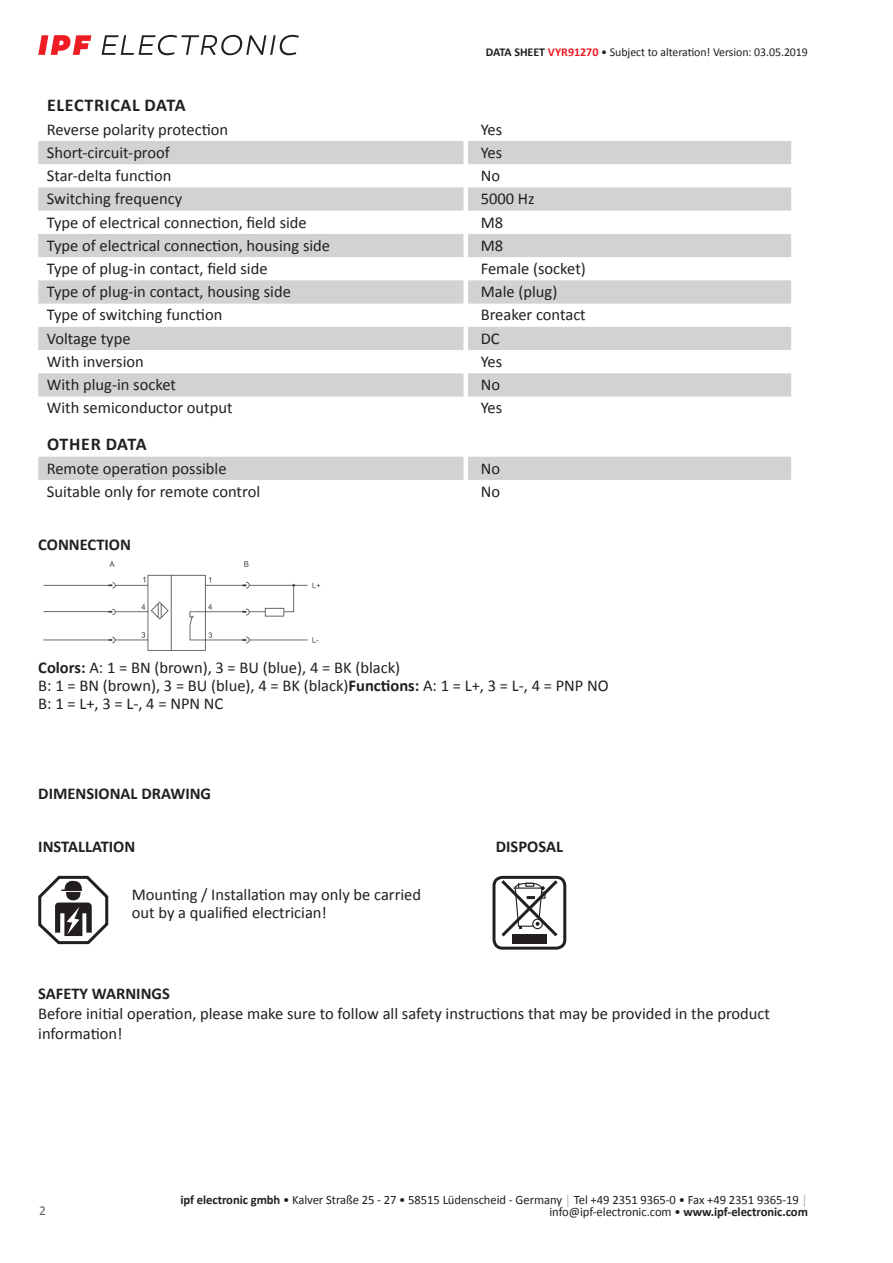
<style>
.page{position:relative;width:893px;height:1263px;background:#fff}
.page>*{position:absolute;margin:0;border:0;box-sizing:border-box;transform-origin:0 0}
.t1{font:700 18px "Calibri";letter-spacing:.04em;color:#231f20}
.t2{font:700 18px "Calibri";letter-spacing:.015em;color:#231f20}
.t3{font:16.5px/18px "Calibri";color:#231f20}
.t4{font:700 16.5px "Calibri";color:#231f20}
.t5{font:13.5px "Calibri";color:#636366}
.t6{font:12.75px/12.6px "Calibri";letter-spacing:-.005em;color:#231f20;text-align:right}
.t7{font:12px "Calibri";letter-spacing:-.005em;color:#231f20}
.s1{font-weight:700}
.s2{font-weight:700;color:#ee1d23}
.s3{color:#a8a9ad}
</style>
<div class="page">
<svg style="left:102px;top:35px;width:197px;height:20px"></svg>
<svg style="left:38px;top:35px;width:53px;height:20px"></svg>
<svg style="left:38px;top:141px;width:753px;height:255px;fill:#d1d2d4"></svg>
<div style="left:38px;top:457px;width:753px;height:23px;background:#d1d2d4"></div>
<img style="left:43px;top:561px;width:278px;height:90px">
<svg style="left:38px;top:875px;width:71px;height:70px"></svg>
<div style="left:492px;top:876px;width:74px;height:74px;border:3px solid #231f20;border-radius:9px"></div>
<div style="left:512px;top:935px;width:35px;height:9px;background:#231f20"></div>
<svg style="left:498px;top:877px;width:63px;height:60px"></svg>
<p class="t7" style="left:486px;top:44px;width:324px"><span class="s1">DATA SHEET</span> <span class="s2">VYR91270</span> • Subject to alteration! Version: 03.05.2019</p>
<p class="t1" style="left:47px;top:93px;width:140px">ELECTRICAL DATA</p>
<p class="t3" style="left:47px;top:120px;width:183px">Reverse polarity protection</p>
<p class="t3" style="left:481px;top:120px;width:23px">Yes</p>
<p class="t3" style="left:47px;top:143px;width:125px">Short-circuit-proof</p>
<p class="t3" style="left:481px;top:143px;width:23px">Yes</p>
<p class="t3" style="left:47px;top:166px;width:126px">Star-delta function</p>
<p class="t3" style="left:481px;top:166px;width:21px">No</p>
<p class="t3" style="left:47px;top:189px;width:137px">Switching frequency</p>
<p class="t3" style="left:481px;top:189px;width:55px">5000 Hz</p>
<p class="t3" style="left:47px;top:213px;width:262px">Type of electrical connection, field side</p>
<p class="t3" style="left:481px;top:213px;width:24px">M8</p>
<p class="t3" style="left:47px;top:236px;width:285px">Type of electrical connection, housing side</p>
<p class="t3" style="left:481px;top:236px;width:24px">M8</p>
<p class="t3" style="left:47px;top:259px;width:222px">Type of plug-in contact, field side</p>
<p class="t3" style="left:481px;top:259px;width:107px">Female (socket)</p>
<p class="t3" style="left:47px;top:282px;width:246px">Type of plug-in contact, housing side</p>
<p class="t3" style="left:481px;top:282px;width:78px">Male (plug)</p>
<p class="t3" style="left:47px;top:306px;width:177px">Type of switching function</p>
<p class="t3" style="left:481px;top:306px;width:107px">Breaker contact</p>
<p class="t3" style="left:47px;top:329px;width:85px">Voltage type</p>
<p class="t3" style="left:481px;top:329px;width:20px">DC</p>
<p class="t3" style="left:47px;top:352px;width:99px">With inversion</p>
<p class="t3" style="left:481px;top:352px;width:23px">Yes</p>
<p class="t3" style="left:47px;top:375px;width:131px">With plug-in socket</p>
<p class="t3" style="left:481px;top:375px;width:21px">No</p>
<p class="t3" style="left:47px;top:398px;width:187px">With semiconductor output</p>
<p class="t3" style="left:481px;top:398px;width:23px">Yes</p>
<p class="t2" style="left:47px;top:432px;width:101px">OTHER DATA</p>
<p class="t3" style="left:47px;top:459px;width:181px">Remote operation possible</p>
<p class="t3" style="left:481px;top:459px;width:21px">No</p>
<p class="t3" style="left:47px;top:482px;width:215px">Suitable only for remote control</p>
<p class="t3" style="left:481px;top:482px;width:21px">No</p>
<p class="t4" style="left:38px;top:533px;width:94px">CONNECTION</p>
<p class="t3" style="left:38px;top:658px;width:572px"><span class="s1">Colors:</span> A: 1 = BN (brown), 3 = BU (blue), 4 = BK (black)<br>B: 1 = BN (brown), 3 = BU (blue), 4 = BK (black)<span class="s1">Functions:</span> A: 1 = L+, 3 = L-, 4 = PNP NO<br>B: 1 = L+, 3 = L-, 4 = NPN NC</p>
<p class="t4" style="left:38px;top:782px;width:174px">DIMENSIONAL DRAWING</p>
<p class="t4" style="left:38px;top:835px;width:99px">INSTALLATION</p>
<p class="t4" style="left:496px;top:835px;width:69px">DISPOSAL</p>
<p class="t3" style="left:132px;top:885px;width:291px">Mounting / Installation may only be carried out by a qualified electrician!</p>
<p class="t4" style="left:38px;top:982px;width:133px">SAFETY WARNINGS</p>
<p class="t3" style="left:38px;top:1003px;width:733px;line-height:19.8px">Before initial operation, please make sure to follow all safety instructions that may be provided in the product information!</p>
<p class="t5" style="left:39px;top:1201px;width:8px">2</p>
<p class="t6" style="left:180px;top:1193px;width:629px"><span class="s1">ipf electronic gmbh</span> • Kalver Straße 25 - 27 • 58515 Lüdenscheid - Germany <span class="s3">│</span> Tel +49 2351 9365-0 • Fax +49 2351 9365-19 <span class="s3">│ </span>info@ipf-electronic.com • <span class="s1">www.ipf-electronic.com</span></p>
</div>
